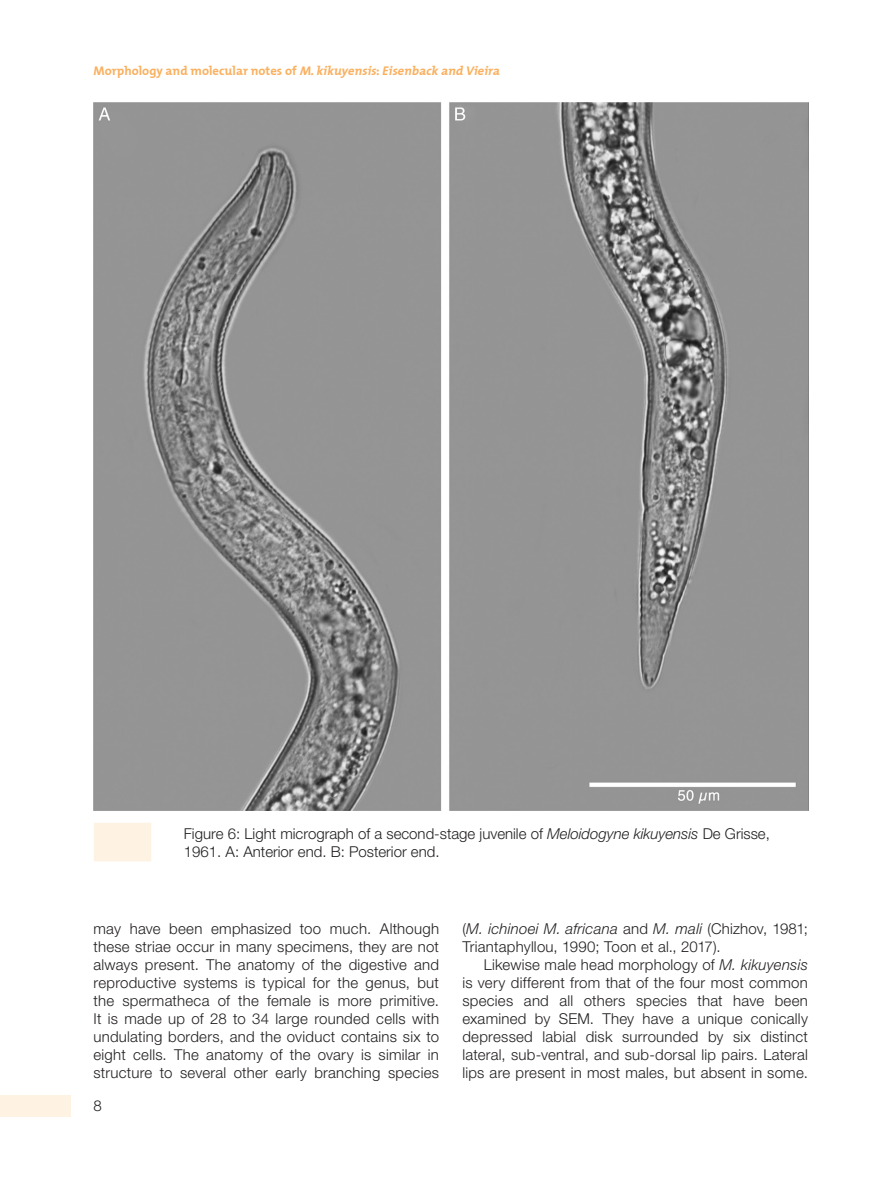
<style>
.page{position:relative;width:893px;height:1178px;background:#fff}
.page>*{position:absolute;margin:0;border:0;box-sizing:border-box;transform-origin:0 0}
.pFirstpara{font:300 15px/18px "Helvetica Neue LT Pro";letter-spacing:.015em;color:#231f20;text-align:justify}
.pPara{font:300 15px/18px "Helvetica Neue LT Pro";letter-spacing:.015em;color:#231f20;text-align:justify}
.pfigure_caption2{font:300 15px/18px "Helvetica Neue LT Pro";color:#231f20}
.t1{font:700 12.75px "The Mix Plain";color:#fab05f}
.s1{font-style:italic}
.s2{font-family:"Helvetica Neue LT Std";font-style:italic}
</style>
<div class="page">
<div style="left:0;top:1095px;width:70px;height:21px;background:#fef2e3"></div>
<div style="left:94px;top:823px;width:57px;height:38px;background:#fef2e3"></div>
<img style="left:94px;top:102px;width:714px;height:708px">
<p class="t1" style="left:94px;top:60px;width:411px">M o r ph ol o g y an d m ol e c ul ar n o t e s o f <span class="s1">M.kikuyensis</span>: <span class="s1">Eisenbackand Vieira</span></p>
<p class="pfigure_caption2" style="left:184px;top:824px;width:587px">Figure 6: Light micrograph of a second-stage juvenile of <span class="s2">Meloidogyne kikuyensis</span> De Grisse,<br>1961. A: Anterior end. B: Posterior end.</p>
<p class="pFirstpara" style="left:94px;top:919px;width:347px">may have been emphasized too much. Although these striae occur in many specimens, they are not always present. The anatomy of the digestive and reproductive systems is typical for the genus, but the spermatheca of the female is more primitive.<br>It is made up of 28 to 34 large rounded cells with undulating borders, and the oviduct contains six to eight cells. The anatomy of the ovary is similar in structure to several other early branching species</p>
<p class="pFirstpara" style="left:462px;top:919px;width:347px">(<span class="s2">M. ichinoei M. africana</span> and <span class="s2">M. mali</span> (Chizhov, 1981;<br>Triantaphyllou, 1990; Toon et al., 2017).</p>
<p class="pPara" style="left:462px;top:955px;width:347px;text-indent:21px">Likewise male head morphology of <span class="s2">M. kikuyensis </span>is very different from that of the four most common species and all others species that have been examined by SEM. They have a unique conically depressed labial disk surrounded by six distinct lateral, sub-ventral, and sub-dorsal lip pairs. Lateral lips are present in most males, but absent in some.</p>
<p class="pFirstpara" style="left:94px;top:1096px;width:10px">8</p>
</div>
